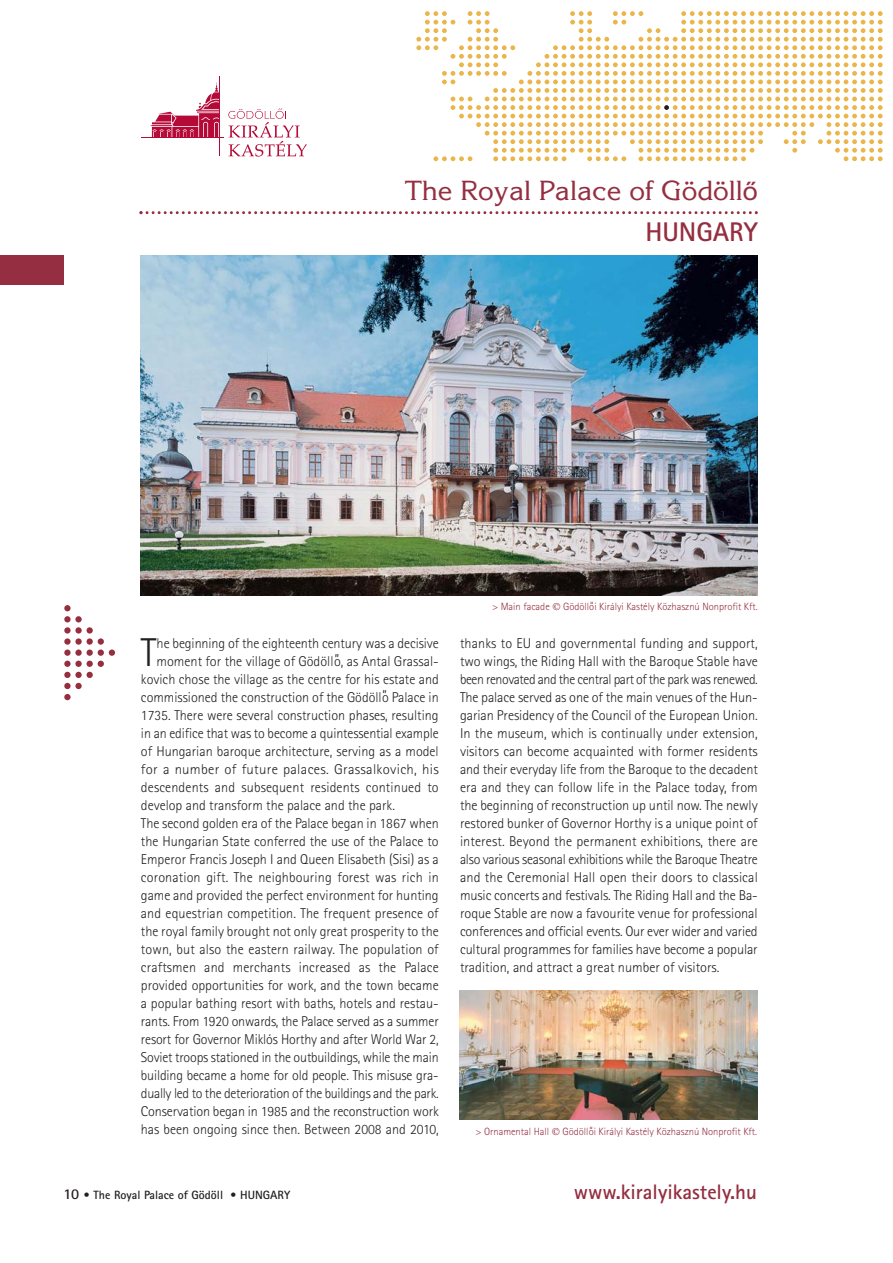
<style>
.page{position:relative;width:893px;height:1263px;background:#fff}
.page>*{position:absolute;margin:0;border:0;box-sizing:border-box;transform-origin:0 0}
.t1{font:300 40.35px "Rotis Sans Serif";color:#231f20}
.t2{font:27px "Korinna";color:#952e40}
.t3{font:700 27px "Rotis Sans Serif";color:#952e40}
.t4{font:700 21px "Rotis Sans Serif";color:#952e40}
.t5{font:300 14.25px/18px "Rotis Sans Serif";color:#231f20;text-align:justify}
.t6{font:300 14.25px "Rotis Sans Serif";letter-spacing:-.02em;color:#231f20}
.t7{font:300 14.25px "Rotis Sans Serif";letter-spacing:.02em;color:#231f20}
.t8{font:700 12px "Rotis Sans Serif";color:#231f20}
.t9{font:300 10.5px "Rotis Sans Serif";color:#952e40}
.s1{font-family:"Arial";font-size:25.35px}
.s2{font-size:15px}
</style>
<div class="page">
<img style="left:141px;top:255px;width:616px;height:340px">
<div style="left:98px;top:638px;width:6px;height:7px;background:#952e3d;border-radius:50%"></div>
<svg style="left:98px;top:650px;width:17px;height:17px"></svg>
<svg style="left:86px;top:627px;width:7px;height:7px"></svg>
<svg style="left:86px;top:638px;width:7px;height:7px"></svg>
<div style="left:86px;top:650px;width:7px;height:6px;background:#952e3d;border-radius:50%"></div>
<div style="left:86px;top:661px;width:7px;height:6px;background:#952e3d;border-radius:50%"></div>
<div style="left:86px;top:672px;width:7px;height:6px;background:#952e3d;border-radius:50%"></div>
<div style="left:75px;top:616px;width:7px;height:6px;background:#952e3d;border-radius:50%"></div>
<svg style="left:75px;top:627px;width:7px;height:7px"></svg>
<svg style="left:75px;top:638px;width:7px;height:7px"></svg>
<div style="left:75px;top:650px;width:7px;height:6px;background:#952e3d;border-radius:50%"></div>
<div style="left:75px;top:661px;width:7px;height:6px;background:#952e3d;border-radius:50%"></div>
<div style="left:75px;top:672px;width:7px;height:6px;background:#952e3d;border-radius:50%"></div>
<div style="left:75px;top:683px;width:7px;height:6px;background:#952e3d;border-radius:50%"></div>
<div style="left:64px;top:605px;width:7px;height:6px;background:#952e3d;border-radius:50%"></div>
<div style="left:64px;top:616px;width:7px;height:6px;background:#952e3d;border-radius:50%"></div>
<svg style="left:64px;top:627px;width:7px;height:7px"></svg>
<svg style="left:64px;top:638px;width:7px;height:7px"></svg>
<div style="left:64px;top:650px;width:7px;height:6px;background:#952e3d;border-radius:50%"></div>
<div style="left:64px;top:661px;width:7px;height:6px;background:#952e3d;border-radius:50%"></div>
<div style="left:64px;top:672px;width:7px;height:6px;background:#952e3d;border-radius:50%"></div>
<div style="left:64px;top:694px;width:7px;height:6px;background:#952e3d;border-radius:50%"></div>
<div style="left:64px;top:683px;width:7px;height:6px;background:#952e3d;border-radius:50%"></div>
<svg style="left:416px;top:11px;width:466px;height:150px"></svg>
<svg style="left:139px;top:211px;width:618px;height:3px"></svg>
<img style="left:459px;top:991px;width:298px;height:128px">
<svg style="left:150px;top:83px;width:69px;height:54px"></svg>
<hr style="left:141px;top:137px;width:82px;height:1px;background:#b50938">
<hr style="left:219px;top:77px;width:1px;height:79px;background:#b50938">
<svg style="left:228px;top:108px;width:79px;height:49px"></svg>
<div style="left:0;top:255px;width:64px;height:30px;background:#952e40"></div>
<h2 class="t2" style="left:405px;top:181px;width:354px">The Royal Palace of Gödöll<span class="s1">ő</span></h2>
<h2 class="t3" style="left:645px;top:222px;width:114px">HUNGARY</h2>
<h1 class="t1" style="left:141px;top:638px;width:17px">T</h1>
<p class="t5" style="left:157px;top:635px;width:284px">he beginning of the eighteenth century was a decisive</p>
<p class="t5" style="left:156px;top:653px;width:284px">moment for the village of Gödöllo”, as Antal Grassal-</p>
<p class="t5" style="left:141px;top:671px;width:299px">kovich chose the village as the centre for his estate and</p>
<p class="t5" style="left:141px;top:689px;width:299px">commissioned the construction of the Gödöllo” Palace in</p>
<p class="t5" style="left:141px;top:707px;width:299px">1735. There were several construction phases, resulting</p>
<p class="t5" style="left:141px;top:725px;width:299px">in an edifice that was to become a quintessential example</p>
<p class="t5" style="left:141px;top:743px;width:299px">of Hungarian baroque architecture, serving as a model</p>
<p class="t7" style="left:141px;top:764px;width:299px">for a number of future palaces. Grassalkovich, his</p>
<p class="t5" style="left:141px;top:779px;width:299px">descendents and subsequent residents continued to</p>
<p class="t5" style="left:141px;top:797px;width:255px">develop and transform the palace and the park.</p>
<p class="t5" style="left:141px;top:815px;width:299px">The second golden era of the Palace began in 1867 when</p>
<p class="t5" style="left:141px;top:833px;width:299px">the Hungarian State conferred the use of the Palace to</p>
<p class="t5" style="left:141px;top:851px;width:299px">Emperor Francis Joseph I and Queen Elisabeth (Sisi) as a</p>
<p class="t5" style="left:141px;top:869px;width:299px">coronation gift. The neighbouring forest was rich in</p>
<p class="t5" style="left:141px;top:887px;width:299px">game and provided the perfect environment for hunting</p>
<p class="t5" style="left:141px;top:905px;width:299px">and equestrian competition. The frequent presence of</p>
<p class="t5" style="left:141px;top:923px;width:299px">the royal family brought not only great prosperity to the</p>
<p class="t5" style="left:141px;top:941px;width:299px">town, but also the eastern railway. The population of</p>
<p class="t5" style="left:141px;top:959px;width:299px">craftsmen and merchants increased as the Palace</p>
<p class="t5" style="left:141px;top:977px;width:299px">provided opportunities for work, and the town became</p>
<p class="t5" style="left:141px;top:995px;width:299px">a popular bathing resort with baths, hotels and restau-</p>
<p class="t5" style="left:141px;top:1013px;width:299px">rants. From 1920 onwards, the Palace served as a summer</p>
<p class="t5" style="left:141px;top:1031px;width:299px">resort for Governor Miklós Horthy and after World War 2,</p>
<p class="t5" style="left:141px;top:1049px;width:299px">Soviet troops stationed in the outbuildings, while the main</p>
<p class="t5" style="left:141px;top:1067px;width:299px">building became a home for old people. This misuse gra-</p>
<p class="t6" style="left:141px;top:1088px;width:299px">dually led to the deterioration of the buildings and the park.</p>
<p class="t5" style="left:141px;top:1103px;width:299px">Conservation began in 1985 and the reconstruction work</p>
<p class="t5" style="left:141px;top:1121px;width:299px">has been ongoing since then. Between 2008 and 2010,</p>
<p class="t8" style="left:64px;top:1190px;width:228px"><span class="s2">10</span> • The Royal Palace of Gödöll • HUNGARY</p>
<p class="t9" style="left:590px;top:602px;width:5px">“</p>
<p class="t9" style="left:492px;top:603px;width:59px">&gt; Main facade</p>
<p class="t9" style="left:563px;top:603px;width:196px">Gödölloi Királyi Kastély Közhasznú Nonprofit Kft.</p>
<p class="t5" style="left:460px;top:635px;width:299px">thanks to EU and governmental funding and support, two wings, the Riding Hall with the Baroque Stable have been renovated and the central part of the park was renewed.<br>The palace served as one of the main venues of the Hun&shy;garian Presidency of the Council of the European Union.<br>In the museum, which is continually under extension, visitors can become acquainted with former residents and their everyday life from the Baroque to the decadent era and they can follow life in the Palace today, from the beginning of reconstruction up until now. The newly restored bunker of Governor Horthy is a unique point of interest. Beyond the permanent exhibitions, there are also various seasonal exhibitions while the Baroque Theatre and the Ceremonial Hall open their doors to classical music concerts and festivals. The Riding Hall and the Ba&shy;roque Stable are now a favourite venue for professional conferences and official events. Our ever wider and varied cultural programmes for families have become a popular tradition, and attract a great number of visitors.</p>
<p class="t9" style="left:589px;top:1127px;width:5px">“</p>
<p class="t9" style="left:475px;top:1127px;width:75px">&gt; Ornamental Hall</p>
<p class="t9" style="left:562px;top:1127px;width:196px">Gödölloi Királyi Kastély Közhasznú Nonprofit Kft.</p>
<h3 class="t4" style="left:573px;top:1185px;width:185px">www.kiralyikastely.hu</h3>
</div>
